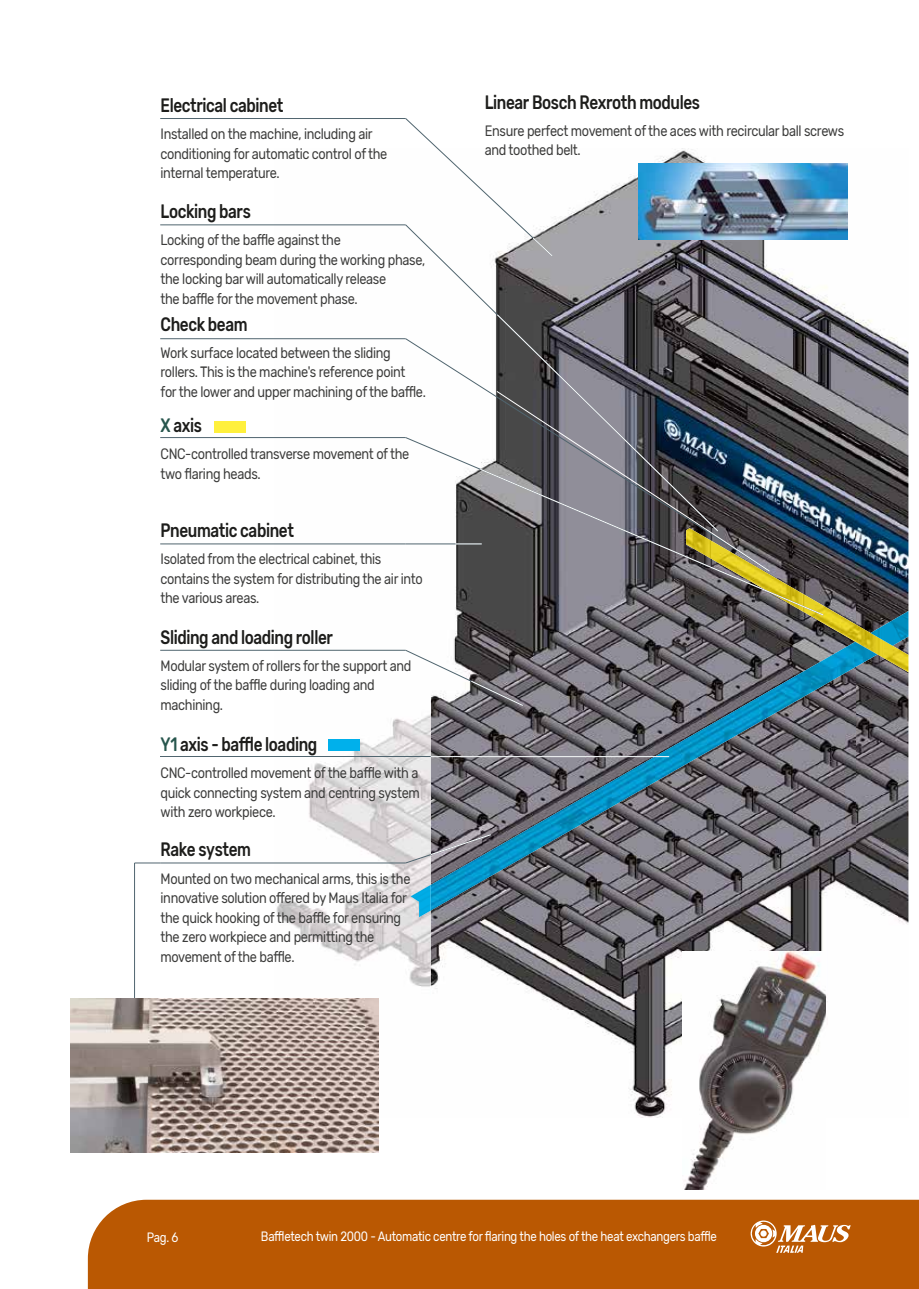
<style>
.page{position:relative;width:919px;height:1289px;background:#fff}
.page>*{position:absolute;margin:0;border:0;box-sizing:border-box;transform-origin:0 0}
.t1{font:500 19.35px "Rubik";letter-spacing:-.025em;color:#1d1d1b;scale:.79 1}
.t2{font:15px/19.5px "Rubik";letter-spacing:-.025em;color:#3c3c3b;scale:.85 1}
.t3{font:13.5px "Rubik";letter-spacing:-.025em;color:#fff;scale:.85 1}
.s1{color:#27564d}
</style>
<div class="page">
<img style="left:430px;top:148px;width:478px;height:969px">
<svg style="left:141px;top:225px;width:289px;height:928px"></svg>
<img style="left:686px;top:528px;width:222px;height:144px">
<hr style="left:160px;top:118px;width:245px;height:1px;background:#50656f">
<hr style="left:160px;top:338px;width:245px;height:1px;background:#50656f">
<hr style="left:160px;top:224px;width:245px;height:1px;background:#50656f">
<hr style="left:160px;top:437px;width:245px;height:1px;background:#50656f">
<hr style="left:160px;top:650px;width:245px;height:1px;background:#50656f">
<hr style="left:160px;top:756px;width:509px;height:1px;background:#50656f">
<hr style="left:160px;top:862px;width:245px;height:1px;background:#50656f">
<hr style="left:160px;top:543px;width:245px;height:1px;background:#50656f">
<svg style="left:404px;top:224px;width:314px;height:114px"></svg>
<svg style="left:404px;top:338px;width:366px;height:98px"></svg>
<svg style="left:404px;top:436px;width:420px;height:180px"></svg>
<svg style="left:479px;top:468px;width:345px;height:148px;background:#5f615f"></svg>
<img style="left:430px;top:642px;width:447px;height:268px">
<img style="left:410px;top:884px;width:20px;height:33px">
<img style="left:870px;top:611px;width:38px;height:34px">
<div style="left:215px;top:421px;width:31px;height:11px;background:#fff03d"></div>
<div style="left:328px;top:739px;width:31px;height:12px;background:#00b0eb"></div>
<svg style="left:496px;top:314px;width:222px;height:76px;background:#56555a"></svg>
<svg style="left:496px;top:390px;width:274px;height:182px;background:#5c5e63"></svg>
<svg style="left:404px;top:118px;width:149px;height:139px"></svg>
<hr style="left:430px;top:756px;width:239px;height:1px;background:#fff">
<svg style="left:404px;top:649px;width:119px;height:57px"></svg>
<svg style="left:404px;top:833px;width:87px;height:30px;background:#92969d"></svg>
<svg style="left:134px;top:862px;width:26px;height:1px"></svg>
<hr style="left:134px;top:863px;width:1px;height:232px;background:#50656f">
<img style="left:638px;top:163px;width:209px;height:76px">
<img style="left:71px;top:998px;width:307px;height:154px">
<img style="left:682px;top:951px;width:143px;height:238px">
<div style="left:88px;top:1199px;width:830px;height:89px;background:#ba5802"></div>
<svg style="left:750px;top:1220px;width:100px;height:32px"></svg>
<p class="t1" style="left:160px;top:94px;width:157px">Electrical cabinet</p>
<p class="t2" style="left:160px;top:124px;width:268px">Installed on the machine, including air conditioning for automatic control of the internal temperature.</p>
<p class="t1" style="left:160px;top:200px;width:116px">Locking bars</p>
<p class="t2" style="left:160px;top:231px;width:313px">Locking of the baffle against the corresponding beam during the working phase, the locking bar will automatically release<br>the baffle for the movement phase.</p>
<p class="t1" style="left:160px;top:313px;width:112px">Check beam</p>
<p class="t2" style="left:160px;top:343px;width:314px">Work surface located between the sliding rollers. This is the machine's reference point<br>for the lower and upper machining of the baffle.</p>
<p class="t1" style="left:160px;top:414px;width:54px"><span class="s1">X</span> axis</p>
<p class="t2" style="left:160px;top:444px;width:294px">CNC-controlled transverse movement of the two flaring heads.</p>
<p class="t1" style="left:160px;top:519px;width:170px">Pneumatic cabinet</p>
<p class="t2" style="left:160px;top:550px;width:310px">Isolated from the electrical cabinet, this contains the system for distributing the air into the various areas.</p>
<p class="t1" style="left:160px;top:626px;width:219px">Sliding and loading roller</p>
<p class="t2" style="left:160px;top:656px;width:297px">Modular system of rollers for the support and sliding of the baffle during loading and machining.</p>
<p class="t1" style="left:160px;top:733px;width:200px"><span class="s1">Y1</span> axis - baffle loading</p>
<p class="t2" style="left:160px;top:763px;width:306px;text-align:justify">CNC-controlled movement of the baffle with a quick connecting system and centring system with zero workpiece.</p>
<p class="t1" style="left:160px;top:838px;width:116px">Rake system</p>
<p class="t2" style="left:160px;top:869px;width:295px">Mounted on two mechanical arms, this is the innovative solution offered by Maus Italia for the quick hooking of the baffle for ensuring the zero workpiece and permitting the movement of the baffle.</p>
<p class="t1" style="left:484px;top:91px;width:274px">Linear Bosch Rexroth modules</p>
<p class="t2" style="left:484px;top:121px;width:424px">Ensure perfect movement of the aces with recircular ball screws and toothed belt.</p>
<p class="t3" style="left:147px;top:1229px;width:39px">Pag. 6</p>
<p class="t3" style="left:261px;top:1228px;width:538px">Baffletech twin 2000 - Automatic centre for flaring the holes of the heat exchangers baffle</p>
</div>
